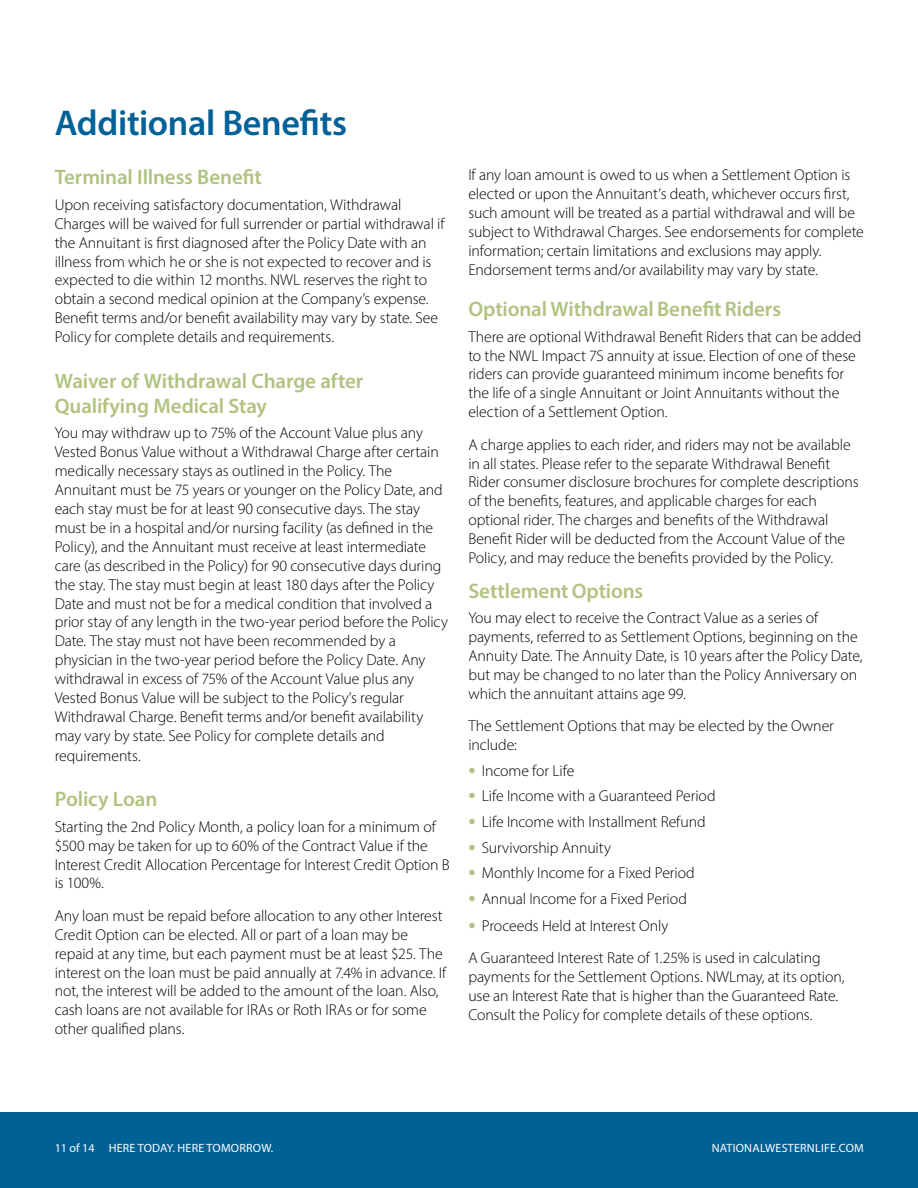
<style>
.page{position:relative;width:918px;height:1188px;background:#fff}
.page>*{position:absolute;margin:0;border:0;box-sizing:border-box;transform-origin:0 0}
.Body_Copy{font:600 36px "Myriad Pro";letter-spacing:-.01em;color:#006198}
.Blue_Subheader{font:600 21px/25.2px "Myriad Pro";letter-spacing:-.005em;color:#b2c280}
.Body_Copy-2{font:300 15.75px/18.9px "Myriad Pro";letter-spacing:-.005em;color:#000}
.t1{font:12px "Myriad Pro";letter-spacing:.02em;color:#fff}
.s1{font-weight:700;font-size:21px;color:#b2c280}
</style>
<div class="page">
<div style="left:0;top:1112px;width:918px;height:76px;background:#016197"></div>
<p class="Body_Copy" style="left:55px;top:100px;width:294px">Additional Benefits</p>
<p class="Blue_Subheader" style="left:55px;top:164px;width:209px">Terminal Illness Benefit</p>
<p class="Body_Copy-2" style="left:55px;top:195px;width:391px">Upon receiving satisfactory documentation, Withdrawal Charges will be waived for full surrender or partial withdrawal if the Annuitant is first diagnosed after the Policy Date with an illness from which he or she is not expected to recover and is expected to die within 12 months. NWL reserves the right to obtain a second medical opinion at the Company’s expense.<br>Benefit terms and/or benefit availability may vary by state. See Policy for complete details and requirements.</p>
<p class="Blue_Subheader" style="left:55px;top:367px;width:310px">Waiver of Withdrawal Charge after<br>Qualifying Medical Stay</p>
<p class="Body_Copy-2" style="left:55px;top:424px;width:395px">You may withdraw up to 75% of the Account Value plus any Vested Bonus Value without a Withdrawal Charge after certain medically necessary stays as outlined in the Policy. The Annuitant must be 75 years or younger on the Policy Date, and each stay must be for at least 90 consecutive days. The stay must be in a hospital and/or nursing facility (as defined in the Policy), and the Annuitant must receive at least intermediate care (as described in the Policy) for 90 consecutive days during the stay. The stay must begin at least 180 days after the Policy Date and must not be for a medical condition that involved a prior stay of any length in the two-year period before the Policy Date. The stay must not have been recommended by a physician in the two-year period before the Policy Date. Any withdrawal in excess of 75% of the Account Value plus any Vested Bonus Value will be subject to the Policy’s regular Withdrawal Charge. Benefit terms and/or benefit availability may vary by state. See Policy for complete details and requirements.</p>
<p class="Blue_Subheader" style="left:55px;top:786px;width:104px">Policy Loan</p>
<p class="Body_Copy-2" style="left:55px;top:817px;width:397px">Starting the 2nd Policy Month, a policy loan for a minimum of $500 may be taken for up to 60% of the Contract Value if the Interest Credit Allocation Percentage for Interest Credit Option B is 100%.</p>
<p class="Body_Copy-2" style="left:55px;top:906px;width:393px">Any loan must be repaid before allocation to any other Interest Credit Option can be elected. All or part of a loan may be repaid at any time, but each payment must be at least $25. The interest on the loan must be paid annually at 7.4% in advance. If not, the interest will be added to the amount of the loan. Also, cash loans are not available for IRAs or Roth IRAs or for some other qualified plans.</p>
<p class="Body_Copy-2" style="left:468px;top:165px;width:397px">If any loan amount is owed to us when a Settlement Option is elected or upon the Annuitant’s death, whichever occurs first, such amount will be treated as a partial withdrawal and will be subject to Withdrawal Charges. See endorsements for complete information; certain limitations and exclusions may apply.<br>Endorsement terms and/or availability may vary by state.</p>
<p class="Blue_Subheader" style="left:468px;top:296px;width:314px">Optional Withdrawal Benefit Riders</p>
<p class="Body_Copy-2" style="left:468px;top:327px;width:395px">There are optional Withdrawal Benefit Riders that can be added to the NWL Impact 7S annuity at issue. Election of one of these riders can provide guaranteed minimum income benefits for the life of a single Annuitant or Joint Annuitants without the election of a Settlement Option.</p>
<p class="Body_Copy-2" style="left:468px;top:435px;width:392px">A charge applies to each rider, and riders may not be available in all states. Please refer to the separate Withdrawal Benefit Rider consumer disclosure brochures for complete descriptions of the benefits, features, and applicable charges for each optional rider. The charges and benefits of the Withdrawal Benefit Rider will be deducted from the Account Value of the Policy, and may reduce the benefits provided by the Policy.</p>
<p class="Blue_Subheader" style="left:468px;top:577px;width:176px">Settlement Options</p>
<p class="Body_Copy-2" style="left:468px;top:608px;width:396px">You may elect to receive the Contract Value as a series of payments, referred to as Settlement Options, beginning on the Annuity Date. The Annuity Date, is 10 years after the Policy Date, but may be changed to no later than the Policy Anniversary on which the annuitant attains age 99.</p>
<p class="Body_Copy-2" style="left:468px;top:716px;width:367px">The Settlement Options that may be elected by the Owner include:</p>
<p class="Body_Copy-2" style="left:468px;top:761px;width:108px"><span class="s1">•</span> Income for Life</p>
<p class="Body_Copy-2" style="left:468px;top:787px;width:249px"><span class="s1">•</span> Life Income with a Guaranteed Period</p>
<p class="Body_Copy-2" style="left:468px;top:812px;width:239px"><span class="s1">•</span> Life Income with Installment Refund</p>
<p class="Body_Copy-2" style="left:468px;top:838px;width:144px"><span class="s1">•</span> Survivorship Annuity</p>
<p class="Body_Copy-2" style="left:468px;top:864px;width:228px"><span class="s1">•</span> Monthly Income for a Fixed Period</p>
<p class="Body_Copy-2" style="left:468px;top:889px;width:220px"><span class="s1">•</span> Annual Income for a Fixed Period</p>
<p class="Body_Copy-2" style="left:468px;top:916px;width:202px"><span class="s1">•</span> Proceeds Held at Interest Only</p>
<p class="Body_Copy-2" style="left:468px;top:948px;width:378px">A Guaranteed Interest Rate of 1.25% is used in calculating payments for the Settlement Options. NWLmay, at its option, use an Interest Rate that is higher than the Guaranteed Rate.<br>Consult the Policy for complete details of these options.</p>
<p class="t1" style="left:55px;top:1141px;width:220px">11 of 14 HERE TODAY. HERE TOMORROW.</p>
<p class="t1" style="left:712px;top:1141px;width:154px">NATIONALWESTERNLIFE.COM</p>
</div>
